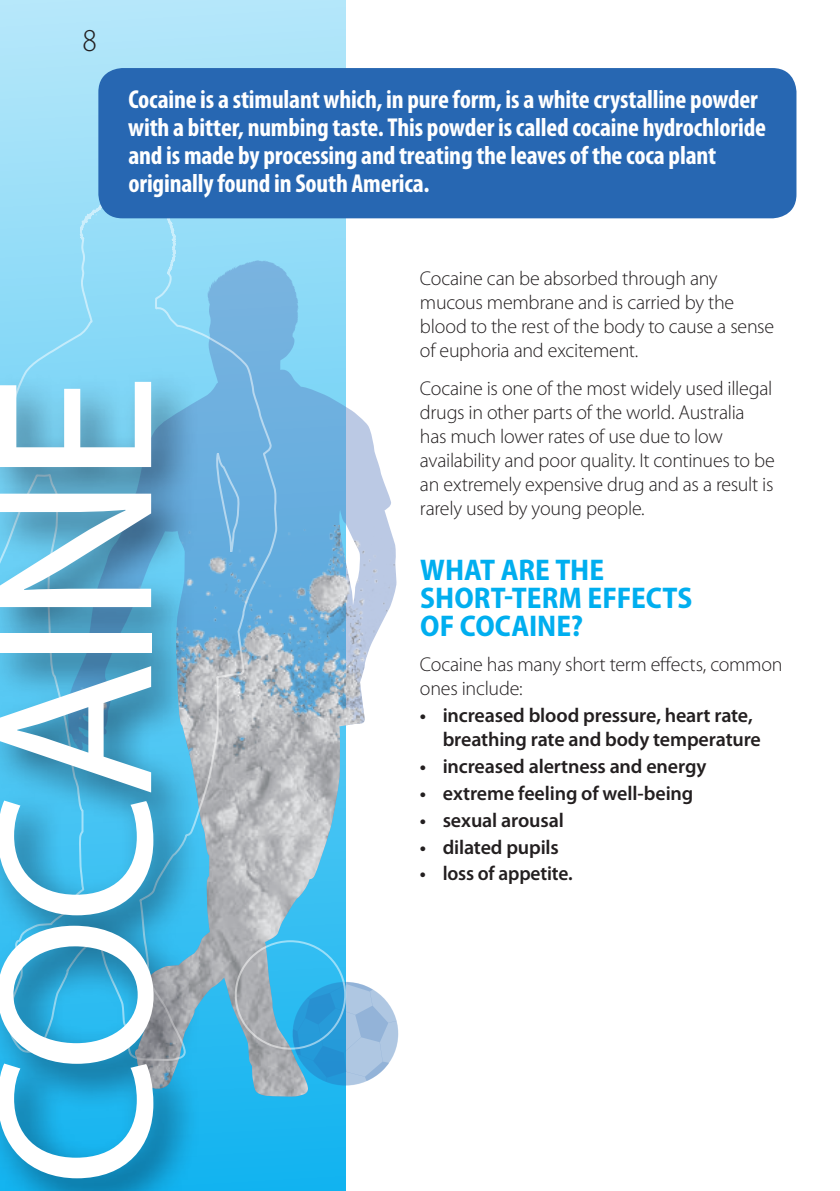
<style>
.page{position:relative;width:840px;height:1191px;background:#fff}
.page>*{position:absolute;margin:0;border:0;box-sizing:border-box;transform-origin:0 0}
.t1{font:224px "Myriad Pro";letter-spacing:-.035em;color:#fff}
.t2{font:300 semi-condensed 32px "Myriad Pro";color:#231f20}
.t3{font:700 semi-condensed 30px/28px "Myriad Pro";letter-spacing:.005em;color:#00aeef}
.t4{font:700 condensed 26px/28px "Myriad Pro";letter-spacing:-.01em;color:#fff}
.t5{font:300 20px/24px "Myriad Pro";letter-spacing:-.015em;color:#231f20}
.t6{font:600 20px/24px "Myriad Pro";letter-spacing:-.01em;color:#231f20}
</style>
<div class="page">
<svg style="left:0;top:0;width:346px;height:1191px;background:#84d7f6"></svg>
<svg style="left:201px;top:260px;width:195px;height:836px"></svg>
<img style="left:201px;top:525px;width:159px;height:564px">
<svg style="left:0;top:192px;width:278px;height:870px;background:#8dc3de"></svg>
<div style="left:0;top:368px;width:201px;height:823px;background:#000110;opacity:.55"></div>
<div style="left:98px;top:68px;width:698px;height:150px;background:#2767b2;border-radius:24px"></div>
<h2 class="t2" style="left:82px;top:23px;width:16px">8</h2>
<p class="t4" style="left:128px;top:86px;width:638px">Cocaine is a stimulant which, in pure form, is a white crystalline powder with a bitter, numbing taste. This powder is called cocaine hydrochloride and is made by processing and treating the leaves of the coca plant originally found in South America.</p>
<h1 class="t1" style="left:-46px;top:1186px;width:814px;rotate:-90deg">COCAINE</h1>
<p class="t5" style="left:420px;top:266px;width:355px">Cocaine can be absorbed through any mucous membrane and is carried by the blood to the rest of the body to cause a sense of euphoria and excitement.</p>
<p class="t5" style="left:420px;top:377px;width:356px">Cocaine is one of the most widely used illegal drugs in other parts of the world. Australia has much lower rates of use due to low availability and poor quality. It continues to be an extremely expensive drug and as a result is rarely used by young people.</p>
<h3 class="t3" style="left:420px;top:556px;width:273px">WHAT ARE THE<br>SHORT-TERM EFFECTS<br>OF COCAINE?</h3>
<p class="t5" style="left:420px;top:653px;width:364px">Cocaine has many short term effects, common ones include:</p>
<p class="t6" style="left:442px;top:703px;width:319px;text-indent:-23px">• increased blood pressure, heart rate, breathing rate and body temperature</p>
<p class="t6" style="left:420px;top:754px;width:288px">• increased alertness and energy</p>
<p class="t6" style="left:420px;top:781px;width:275px">• extreme feeling of well-being</p>
<p class="t6" style="left:420px;top:808px;width:145px">• sexual arousal</p>
<p class="t6" style="left:420px;top:835px;width:140px">• dilated pupils</p>
<p class="t6" style="left:420px;top:862px;width:154px">• loss of appetite.</p>
</div>
